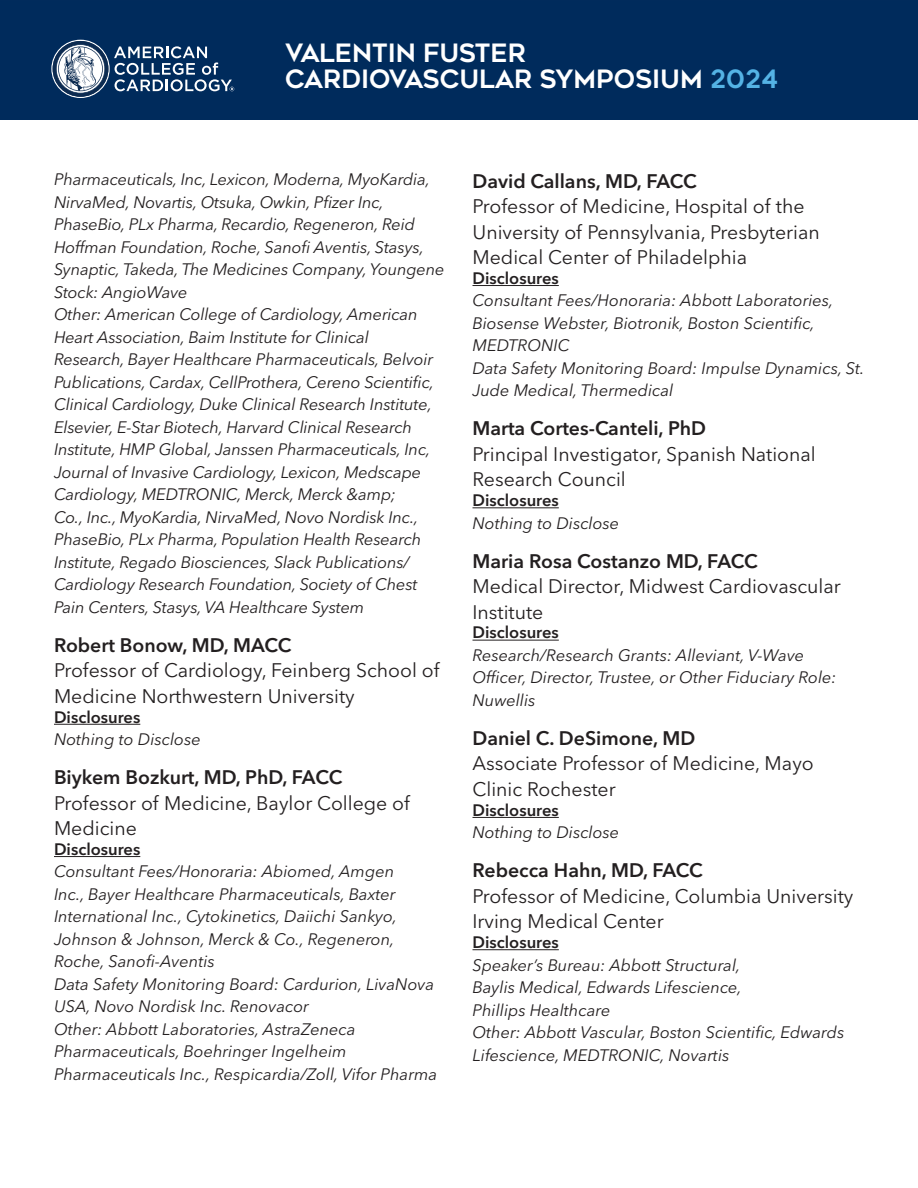
<style>
.page{position:relative;width:918px;height:1188px;background:#fff}
.page>*{position:absolute;margin:0;border:0;box-sizing:border-box;transform-origin:0 0}
.t1{font:700 25.2px/25.8px "Geometos Neue";color:#fff}
.t2{font:19.5px/25.5px "Avenir Next World";color:#231f20}
.t3{font:600 19.5px "Avenir Next World";color:#231f20}
.t4{font:italic 16.5px/22.5px "Avenir Next World";letter-spacing:-.01em;color:#231f20}
.t5{font:600 16.5px "Avenir Next World";color:#231f20}
.s1{color:#54b3e5}
</style>
<div class="page">
<div style="left:0;top:0;width:918px;height:120px;background:#002b5c"></div>
<svg style="left:51px;top:40px;width:59px;height:58px"></svg>
<svg style="left:53px;top:41px;width:55px;height:56px"></svg>
<svg style="left:114px;top:46px;width:120px;height:45px"></svg>
<hr style="left:54px;top:724px;width:86px;height:1px;background:#231f20">
<hr style="left:54px;top:856px;width:86px;height:1px;background:#231f20">
<hr style="left:472px;top:285px;width:87px;height:1px;background:#231f20">
<hr style="left:472px;top:507px;width:87px;height:1px;background:#231f20">
<hr style="left:472px;top:640px;width:87px;height:1px;background:#231f20">
<hr style="left:472px;top:817px;width:87px;height:1px;background:#231f20">
<hr style="left:472px;top:949px;width:87px;height:1px;background:#231f20">
<h1 class="t1" style="left:285px;top:41px;width:495px">VALENTIN FUSTER<br>CARDIOVASCULAR SYMPOSIUM <span class="s1">2024</span></h1>
<p class="t4" style="left:54px;top:167px;width:392px">Pharmaceuticals, Inc, Lexicon, Moderna, MyoKardia, NirvaMed, Novartis, Otsuka, Owkin, Pfizer Inc, PhaseBio, PLx Pharma, Recardio, Regeneron, Reid Hoffman Foundation, Roche, Sanofi Aventis, Stasys, Synaptic, Takeda, The Medicines Company, Youngene Stock: AngioWave<br>Other: American College of Cardiology, American Heart Association, Baim Institute for Clinical<br>Research, Bayer Healthcare Pharmaceuticals, Belvoir Publications, Cardax, CellProthera, Cereno Scientific, Clinical Cardiology, Duke Clinical Research Institute, Elsevier, E-Star Biotech, Harvard Clinical Research Institute, HMP Global, Janssen Pharmaceuticals, Inc, Journal of Invasive Cardiology, Lexicon, Medscape Cardiology, MEDTRONIC, Merck, Merck &amp;amp;<br>Co., Inc., MyoKardia, NirvaMed, Novo Nordisk Inc., PhaseBio, PLx Pharma, Population Health Research Institute, Regado Biosciences, Slack Publications/ Cardiology Research Foundation, Society of Chest Pain Centers, Stasys, VA Healthcare System</p>
<p class="t3" style="left:54px;top:634px;width:239px">Robert Bonow, MD, MACC</p>
<p class="t2" style="left:54px;top:658px;width:387px">Professor of Cardiology, Feinberg School of<br>Medicine Northwestern University</p>
<p class="t5" style="left:54px;top:707px;width:88px">Disclosures</p>
<p class="t4" style="left:54px;top:727px;width:148px">Nothing to Disclose</p>
<p class="t3" style="left:54px;top:766px;width:290px">Biykem Bozkurt, MD, PhD, FACC</p>
<p class="t2" style="left:54px;top:790px;width:357px">Professor of Medicine, Baylor College of<br>Medicine</p>
<p class="t5" style="left:54px;top:840px;width:88px">Disclosures</p>
<p class="t4" style="left:54px;top:860px;width:385px">Consultant Fees/Honoraria: Abiomed, Amgen<br>Inc., Bayer Healthcare Pharmaceuticals, Baxter International Inc., Cytokinetics, Daiichi Sankyo, Johnson &amp; Johnson, Merck &amp; Co., Regeneron, Roche, Sanofi-Aventis<br>Data Safety Monitoring Board: Cardurion, LivaNova USA, Novo Nordisk Inc. Renovacor<br>Other: Abbott Laboratories, AstraZeneca Pharmaceuticals, Boehringer Ingelheim Pharmaceuticals Inc., Respicardia/Zoll, Vifor Pharma</p>
<p class="t3" style="left:472px;top:169px;width:226px">David Callans, MD, FACC</p>
<p class="t2" style="left:472px;top:194px;width:349px">Professor of Medicine, Hospital of the<br>University of Pennsylvania, Presbyterian<br>Medical Center of Philadelphia</p>
<p class="t5" style="left:472px;top:269px;width:88px">Disclosures</p>
<p class="t4" style="left:472px;top:288px;width:393px">Consultant Fees/Honoraria: Abbott Laboratories, Biosense Webster, Biotronik, Boston Scientific, MEDTRONIC<br>Data Safety Monitoring Board: Impulse Dynamics, St.<br>Jude Medical, Thermedical</p>
<p class="t3" style="left:472px;top:417px;width:235px">Marta Cortes-Canteli, PhD</p>
<p class="t2" style="left:472px;top:442px;width:345px">Principal Investigator, Spanish National<br>Research Council</p>
<p class="t5" style="left:472px;top:491px;width:88px">Disclosures</p>
<p class="t4" style="left:472px;top:511px;width:148px">Nothing to Disclose</p>
<p class="t3" style="left:472px;top:550px;width:287px">Maria Rosa Costanzo MD, FACC</p>
<p class="t2" style="left:472px;top:574px;width:370px">Medical Director, Midwest Cardiovascular<br>Institute</p>
<p class="t5" style="left:472px;top:623px;width:88px">Disclosures</p>
<p class="t4" style="left:472px;top:643px;width:366px">Research/Research Grants: Alleviant, V-Wave<br>Officer, Director, Trustee, or Other Fiduciary Role:<br>Nuwellis</p>
<p class="t3" style="left:472px;top:727px;width:224px">Daniel C. DeSimone, MD</p>
<p class="t2" style="left:472px;top:751px;width:343px">Associate Professor of Medicine, Mayo<br>Clinic Rochester</p>
<p class="t5" style="left:472px;top:800px;width:88px">Disclosures</p>
<p class="t4" style="left:472px;top:820px;width:148px">Nothing to Disclose</p>
<p class="t3" style="left:472px;top:859px;width:232px">Rebecca Hahn, MD, FACC</p>
<p class="t2" style="left:472px;top:883px;width:382px">Professor of Medicine, Columbia University<br>Irving Medical Center</p>
<p class="t5" style="left:472px;top:933px;width:88px">Disclosures</p>
<p class="t4" style="left:472px;top:953px;width:373px">Speaker’s Bureau: Abbott Structural,<br>Baylis Medical, Edwards Lifescience,<br>Phillips Healthcare<br>Other: Abbott Vascular, Boston Scientific, Edwards Lifescience, MEDTRONIC, Novartis</p>
</div>
